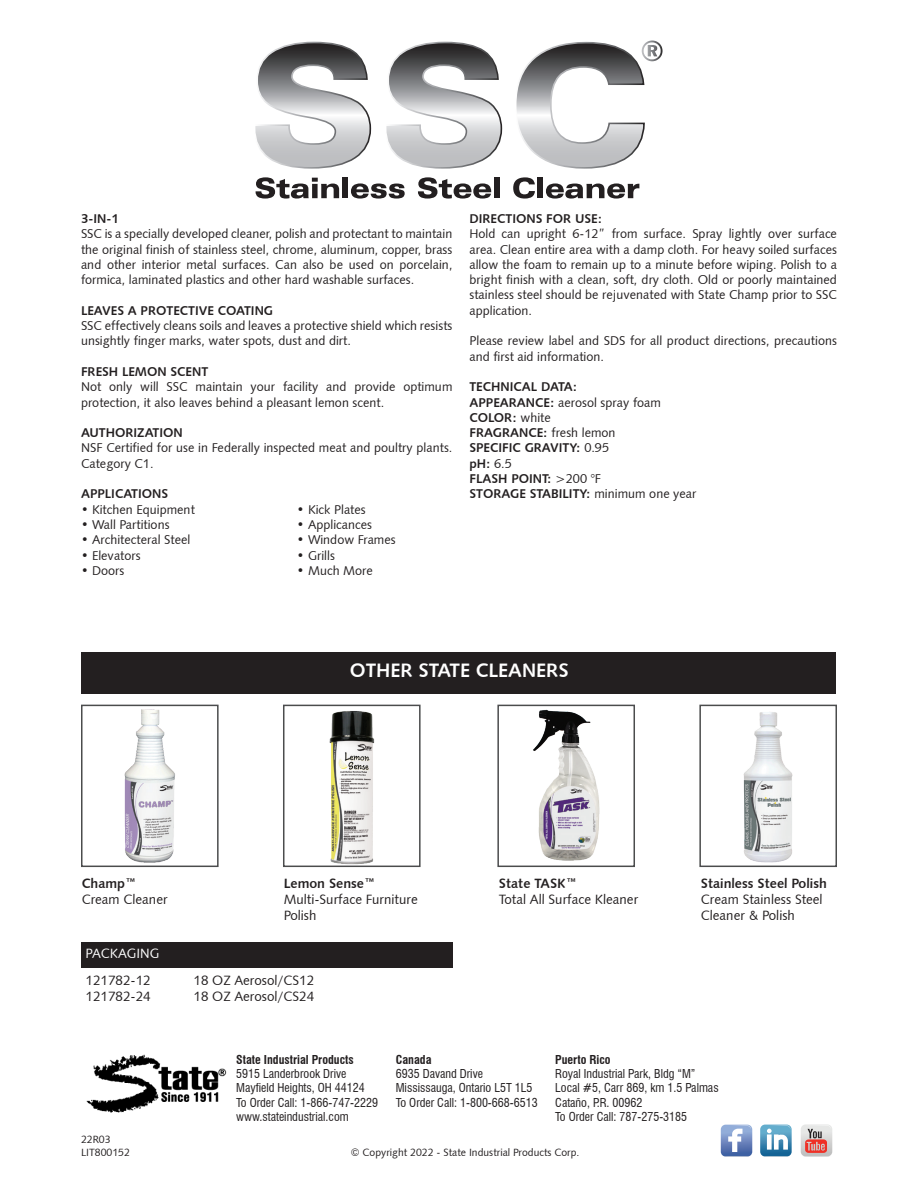
<style>
.page{position:relative;width:918px;height:1188px;background:#fff}
.page>*{position:absolute;margin:0;border:0;box-sizing:border-box;transform-origin:0 0}
.t1{font:19.5px "Humanist 531 BT Bold A";color:#fff}
.t2{font:13.5px/16.2px "Humanist 531 BT Roman A";color:#231f20}
.t3{font:13.5px "Humanist 531 BT Bold A";color:#231f20}
.t4{font:13.5px "Humanist 531 BT Roman A";color:#fff}
.t5{font:12.75px/15.3px "Humanist 531 BT Roman A";color:#231f20}
.t6{font:12.75px "Humanist 531 BT Bold A";color:#231f20}
.t7{font:condensed 12px "Swiss 721 BT";color:#231f20}
.t8{font:700 condensed 12px "Swiss 721 BT";color:#231f20}
.t9{font:10.5px "Humanist 531 BT Roman A";color:#231f20}
.s1{font-family:"Humanist 531 BT Bold A"}
.s2{font-family:"Humanist 531 BT Roman A"}
</style>
<div class="page">
<svg style="left:255px;top:41px;width:117px;height:128px"></svg>
<svg style="left:386px;top:41px;width:117px;height:128px"></svg>
<svg style="left:256px;top:177px;width:83px;height:22px"></svg>
<div style="left:343px;top:178px;width:5px;height:20px;background:#231f20"></div>
<svg style="left:351px;top:183px;width:54px;height:16px"></svg>
<svg style="left:418px;top:177px;width:73px;height:22px"></svg>
<div style="left:494px;top:178px;width:5px;height:20px;background:#231f20"></div>
<svg style="left:513px;top:177px;width:22px;height:22px"></svg>
<div style="left:538px;top:178px;width:5px;height:20px;background:#231f20"></div>
<svg style="left:546px;top:183px;width:93px;height:16px"></svg>
<svg style="left:516px;top:41px;width:147px;height:128px"></svg>
<img style="left:86px;top:1054px;width:141px;height:59px">
<svg style="left:720px;top:1125px;width:32px;height:32px"></svg>
<svg style="left:760px;top:1125px;width:32px;height:32px"></svg>
<svg style="left:800px;top:1124px;width:32px;height:33px"></svg>
<div style="left:81px;top:942px;width:372px;height:26px;background:#231f20"></div>
<div style="left:82px;top:652px;width:754px;height:42px;background:#231f20"></div>
<img style="left:124px;top:709px;width:51px;height:154px">
<div style="left:81px;top:705px;width:138px;height:162px;border:2px solid #4b4c4d"></div>
<img style="left:329px;top:711px;width:46px;height:153px">
<div style="left:283px;top:705px;width:138px;height:162px;border:2px solid #4b4c4d"></div>
<img style="left:533px;top:709px;width:67px;height:152px">
<div style="left:497px;top:705px;width:138px;height:162px;border:2px solid #4b4c4d"></div>
<img style="left:743px;top:712px;width:50px;height:151px">
<div style="left:699px;top:705px;width:138px;height:162px;border:2px solid #4b4c4d"></div>
<p class="t6" style="left:81px;top:211px;width:39px">3-IN-1</p>
<p class="t5" style="left:81px;top:226px;width:373px;text-align:justify">SSC is a specially developed cleaner, polish and protectant to maintain the original finish of stainless steel, chrome, aluminum, copper, brass and other interior metal surfaces. Can also be used on porcelain, formica, laminated plastics and other hard washable surfaces.</p>
<p class="t6" style="left:81px;top:303px;width:194px">LEAVES A PROTECTIVE COATING</p>
<p class="t5" style="left:81px;top:318px;width:373px">SSC effectively cleans soils and leaves a protective shield which resists unsightly finger marks, water spots, dust and dirt.</p>
<p class="t6" style="left:81px;top:364px;width:129px">FRESH LEMON SCENT</p>
<p class="t5" style="left:81px;top:379px;width:373px">Not only will SSC maintain your facility and provide optimum protection, it also leaves behind a pleasant lemon scent.</p>
<p class="t6" style="left:81px;top:425px;width:103px">AUTHORIZATION</p>
<p class="t5" style="left:81px;top:440px;width:373px">NSF Certified for use in Federally inspected meat and poultry plants.<br>Category C1.</p>
<p class="t6" style="left:81px;top:486px;width:89px">APPLICATIONS</p>
<p class="t5" style="left:81px;top:501px;width:115px">• Kitchen Equipment</p>
<p class="t5" style="left:297px;top:501px;width:70px">• Kick Plates</p>
<p class="t5" style="left:81px;top:517px;width:90px">• Wall Partitions</p>
<p class="t5" style="left:297px;top:517px;width:77px">• Applicances</p>
<p class="t5" style="left:81px;top:532px;width:111px">• Architecteral Steel</p>
<p class="t5" style="left:297px;top:532px;width:100px">• Window Frames</p>
<p class="t5" style="left:81px;top:547px;width:61px">• Elevators</p>
<p class="t5" style="left:297px;top:547px;width:39px">• Grills</p>
<p class="t5" style="left:81px;top:563px;width:45px">• Doors</p>
<p class="t5" style="left:297px;top:563px;width:77px">• Much More</p>
<p class="t6" style="left:469px;top:211px;width:134px">DIRECTIONS FOR USE:</p>
<p class="t5" style="left:469px;top:226px;width:369px;text-align:justify">Hold can upright 6-12” from surface. Spray lightly over surface area. Clean entire area with a damp cloth. For heavy soiled surfaces allow the foam to remain up to a minute before wiping. Polish to a bright finish with a clean, soft, dry cloth. Old or poorly maintained stainless steel should be rejuvenated with State Champ prior to SSC application.</p>
<p class="t5" style="left:469px;top:333px;width:369px">Please review label and SDS for all product directions, precautions and first aid information.</p>
<p class="t6" style="left:469px;top:379px;width:109px">TECHNICAL DATA:</p>
<p class="t5" style="left:469px;top:394px;width:193px"><span class="s1">APPEARANCE:</span> aerosol spray foam</p>
<p class="t6" style="left:469px;top:410px;width:83px">COLOR: <span class="s2">white</span></p>
<p class="t6" style="left:469px;top:425px;width:148px">FRAGRANCE: <span class="s2">fresh lemon</span></p>
<p class="t6" style="left:469px;top:440px;width:141px">SPECIFIC GRAVITY: <span class="s2">0.95</span></p>
<p class="t6" style="left:469px;top:456px;width:44px">pH: <span class="s2">6.5</span></p>
<p class="t6" style="left:469px;top:471px;width:133px">FLASH POINT: <span class="s2">&gt;200 °F</span></p>
<p class="t6" style="left:469px;top:486px;width:229px">STORAGE STABILITY: <span class="s2">minimum one year</span></p>
<p class="t1" style="left:350px;top:659px;width:221px">OTHER STATE CLEANERS</p>
<p class="t3" style="left:82px;top:875px;width:56px">Champ™</p>
<p class="t2" style="left:82px;top:891px;width:87px">Cream Cleaner</p>
<p class="t3" style="left:284px;top:875px;width:93px">Lemon Sense™</p>
<p class="t2" style="left:284px;top:891px;width:136px">Multi-Surface Furniture<br>Polish</p>
<p class="t4" style="left:86px;top:945px;width:75px">PACKAGING</p>
<p class="t2" style="left:86px;top:972px;width:67px">121782-12</p>
<p class="t2" style="left:194px;top:972px;width:122px">18 OZ Aerosol/CS12</p>
<p class="t2" style="left:86px;top:988px;width:67px">121782-24</p>
<p class="t2" style="left:194px;top:988px;width:122px">18 OZ Aerosol/CS24</p>
<p class="t3" style="left:499px;top:875px;width:80px">State TASK™</p>
<p class="t2" style="left:499px;top:891px;width:141px">Total All Surface Kleaner</p>
<p class="t3" style="left:701px;top:875px;width:128px">Stainless Steel Polish</p>
<p class="t2" style="left:701px;top:891px;width:123px">Cream Stainless Steel<br>Cleaner &amp; Polish</p>
<p class="t8" style="left:236px;top:1052px;width:119px">State Industrial Products</p>
<p class="t7" style="left:236px;top:1066px;width:112px">5915 Landerbrook Drive</p>
<p class="t7" style="left:236px;top:1081px;width:130px">Mayfield Heights, OH 44124</p>
<p class="t7" style="left:236px;top:1095px;width:143px">To Order Call: 1-866-747-2229</p>
<p class="t7" style="left:236px;top:1110px;width:114px">www.stateindustrial.com</p>
<p class="t8" style="left:396px;top:1052px;width:37px">Canada</p>
<p class="t7" style="left:396px;top:1066px;width:89px">6935 Davand Drive</p>
<p class="t7" style="left:396px;top:1081px;width:138px">Mississauga, Ontario L5T 1L5</p>
<p class="t7" style="left:396px;top:1095px;width:143px">To Order Call: 1-800-668-6513</p>
<p class="t8" style="left:555px;top:1052px;width:57px">Puerto Rico</p>
<p class="t7" style="left:555px;top:1066px;width:142px">Royal Industrial Park, Bldg “M”</p>
<p class="t7" style="left:555px;top:1081px;width:165px">Local #5, Carr 869, km 1.5 Palmas</p>
<p class="t7" style="left:555px;top:1095px;width:89px">Cataño, P.R. 00962</p>
<p class="t7" style="left:555px;top:1110px;width:134px">To Order Call: 787-275-3185</p>
<p class="t9" style="left:81px;top:1133px;width:31px">22R03</p>
<p class="t9" style="left:81px;top:1145px;width:50px">LIT800152</p>
<p class="t9" style="left:351px;top:1145px;width:230px">© Copyright 2022 - State Industrial Products Corp.</p>
</div>
